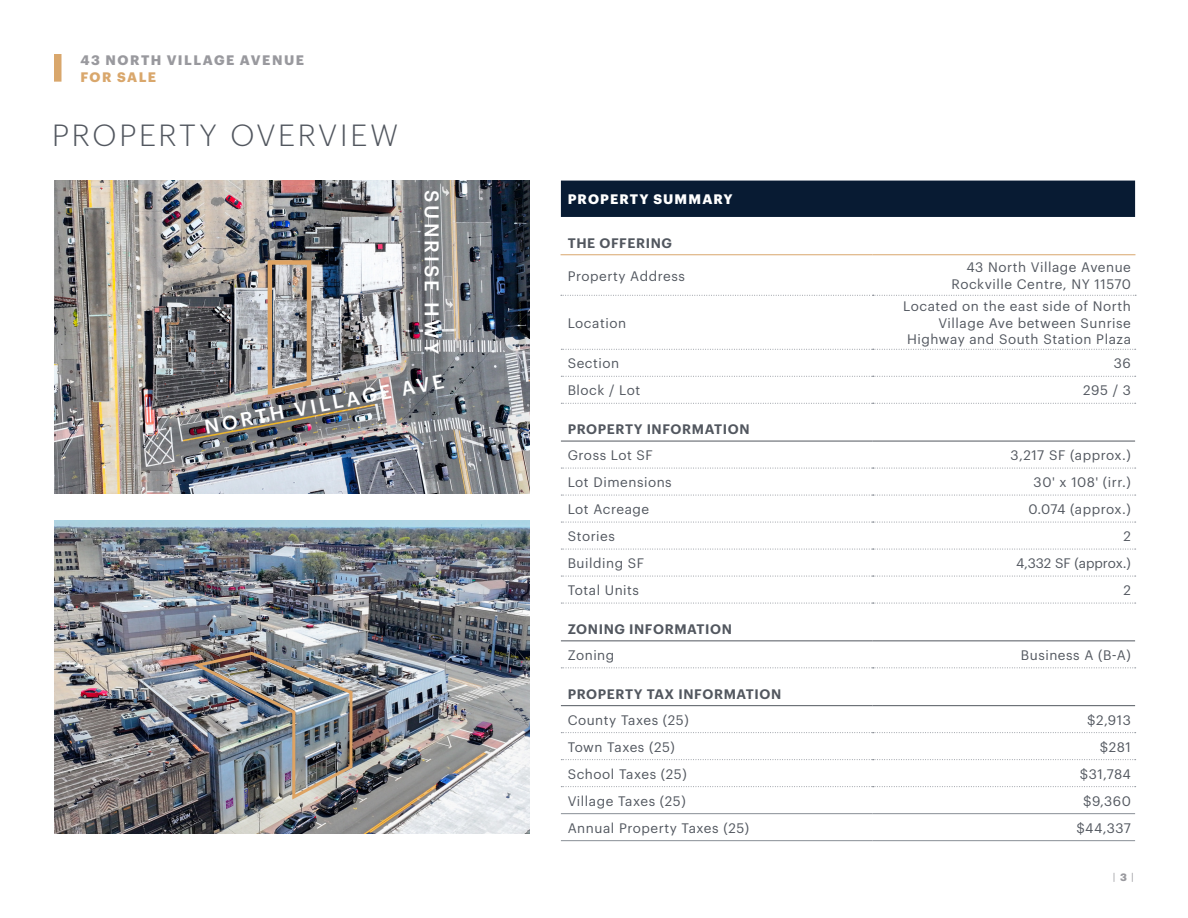
<style>
.page{position:relative;width:1188px;height:918px;background:#fff}
.page>*{position:absolute;margin:0;border:0;box-sizing:border-box;transform-origin:0 0}
.t1{font:300 30px "Graphik";letter-spacing:.085em;color:#52575f}
.t2{font:500 19.5px "Graphik";letter-spacing:.155em;color:#fff}
.t3{font:13.5px/16.5px "Graphik";letter-spacing:.04em;color:#52575f;text-align:right}
.t4{font:600 13.5px "Graphik";letter-spacing:.045em;color:#52575f}
.t5{font:700 13.5px "Graphik";letter-spacing:.115em;color:#99999e}
.t6{font:13.5px "Graphik";color:#52575f}
.t7{font:700 13.5px "Graphik";letter-spacing:.085em;color:#fff}
.t8{font:700 13.5px "Graphik";letter-spacing:.1em;color:#d9a76c}
.t9{font:10.5px "Graphik";color:#99999e}
.s1{font-weight:700}
</style>
<div class="page">
<img style="left:54px;top:181px;width:475px;height:312px">
<img style="left:54px;top:521px;width:475px;height:312px">
<img style="left:265px;top:258px;width:49px;height:139px">
<img style="left:189px;top:650px;width:165px;height:151px">
<div style="left:54px;top:54px;width:8px;height:28px;background:#d9a76c"></div>
<div style="left:561px;top:181px;width:574px;height:36px;background:#081b33"></div>
<svg style="left:561px;top:295px;width:575px;height:1px"></svg>
<svg style="left:561px;top:349px;width:575px;height:1px"></svg>
<svg style="left:561px;top:468px;width:575px;height:1px"></svg>
<svg style="left:561px;top:495px;width:575px;height:1px"></svg>
<hr style="left:561px;top:254px;width:312px;height:1px;background:#d9a76c">
<hr style="left:873px;top:254px;width:262px;height:1px;background:#d9a76c">
<hr style="left:561px;top:441px;width:312px;height:1px;background:#52575f">
<hr style="left:561px;top:640px;width:312px;height:1px;background:#52575f">
<hr style="left:561px;top:705px;width:312px;height:1px;background:#52575f">
<hr style="left:873px;top:441px;width:262px;height:1px;background:#52575f">
<hr style="left:873px;top:640px;width:262px;height:1px;background:#52575f">
<hr style="left:873px;top:705px;width:262px;height:1px;background:#52575f">
<svg style="left:561px;top:376px;width:575px;height:1px"></svg>
<svg style="left:561px;top:403px;width:575px;height:1px"></svg>
<svg style="left:561px;top:603px;width:575px;height:1px"></svg>
<svg style="left:561px;top:667px;width:575px;height:1px"></svg>
<svg style="left:561px;top:732px;width:575px;height:1px"></svg>
<svg style="left:561px;top:759px;width:575px;height:1px"></svg>
<svg style="left:561px;top:786px;width:575px;height:1px"></svg>
<svg style="left:561px;top:522px;width:575px;height:1px"></svg>
<svg style="left:561px;top:549px;width:575px;height:1px"></svg>
<svg style="left:561px;top:576px;width:575px;height:1px"></svg>
<hr style="left:561px;top:813px;width:312px;height:1px;background:#898e96">
<hr style="left:873px;top:813px;width:262px;height:1px;background:#898e96">
<hr style="left:561px;top:840px;width:312px;height:1px;background:#898e96">
<hr style="left:873px;top:840px;width:262px;height:1px;background:#898e96">
<p class="t5" style="left:80px;top:50px;width:225px">43 NORTH VILLAGE AVENUE</p>
<p class="t8" style="left:80px;top:66px;width:77px">FOR SALE</p>
<p class="t1" style="left:52px;top:113px;width:347px">PROPERTY OVERVIEW</p>
<p class="t2" style="left:447px;top:190px;width:165px;rotate:90deg">SUNRISE HWY</p>
<p class="t2" style="left:202px;top:413px;width:245px;rotate:-11deg">NORTH VILLAGE AVE</p>
<p class="t7" style="left:568px;top:189px;width:167px">PROPERTY SUMMARY</p>
<p class="t4" style="left:568px;top:233px;width:106px">THE OFFERING</p>
<p class="t3" style="left:568px;top:266px;width:119px">Property Address</p>
<p class="t3" style="left:568px;top:314px;width:60px">Location</p>
<p class="t3" style="left:966px;top:258px;width:166px">43 North Village Avenue</p>
<p class="t3" style="left:952px;top:275px;width:181px">Rockville Centre, NY 11570</p>
<p class="t3" style="left:903px;top:297px;width:229px">Located on the east side of North<br>Village Ave between Sunrise<br>Highway and South Station Plaza</p>
<p class="t3" style="left:568px;top:354px;width:53px">Section</p>
<p class="t3" style="left:1114px;top:354px;width:19px">36</p>
<p class="t3" style="left:568px;top:381px;width:74px">Block / Lot</p>
<p class="t3" style="left:1083px;top:381px;width:49px">295 / 3</p>
<p class="t4" style="left:568px;top:419px;width:183px">PROPERTY INFORMATION</p>
<p class="t3" style="left:568px;top:446px;width:87px">Gross Lot SF</p>
<p class="t3" style="left:1011px;top:446px;width:122px">3,217 SF (approx.)</p>
<p class="t3" style="left:568px;top:473px;width:106px">Lot Dimensions</p>
<p class="t3" style="left:1034px;top:473px;width:99px">30' x 108' (irr.)</p>
<p class="t3" style="left:568px;top:500px;width:83px">Lot Acreage</p>
<p class="t3" style="left:1029px;top:500px;width:104px">0.074 (approx.)</p>
<p class="t3" style="left:568px;top:527px;width:49px">Stories</p>
<p class="t3" style="left:1123px;top:527px;width:9px">2</p>
<p class="t3" style="left:568px;top:554px;width:78px">Building SF</p>
<p class="t6" style="left:1016px;top:553px;width:116px">4,332 SF (approx.)</p>
<p class="t3" style="left:568px;top:581px;width:73px">Total Units</p>
<p class="t3" style="left:1123px;top:581px;width:9px">2</p>
<p class="t4" style="left:568px;top:619px;width:166px">ZONING INFORMATION</p>
<p class="t3" style="left:568px;top:646px;width:48px">Zoning</p>
<p class="t3" style="left:1021px;top:646px;width:112px">Business A (B-A)</p>
<p class="t4" style="left:568px;top:684px;width:215px">PROPERTY TAX INFORMATION</p>
<p class="t3" style="left:568px;top:710px;width:123px">County Taxes (25)</p>
<p class="t3" style="left:1087px;top:710px;width:45px">$2,913</p>
<p class="t3" style="left:568px;top:737px;width:109px">Town Taxes (25)</p>
<p class="t3" style="left:1100px;top:737px;width:33px">$281</p>
<p class="t3" style="left:568px;top:764px;width:121px">School Taxes (25)</p>
<p class="t3" style="left:1080px;top:764px;width:52px">$31,784</p>
<p class="t3" style="left:568px;top:791px;width:120px">Village Taxes (25)</p>
<p class="t3" style="left:1083px;top:791px;width:49px">$9,360</p>
<p class="t3" style="left:568px;top:818px;width:183px">Annual Property Taxes (25)</p>
<p class="t3" style="left:1076px;top:818px;width:56px">$44,337</p>
<p class="t9" style="left:1113px;top:869px;width:23px">| <span class="s1">3</span> |</p>
</div>
